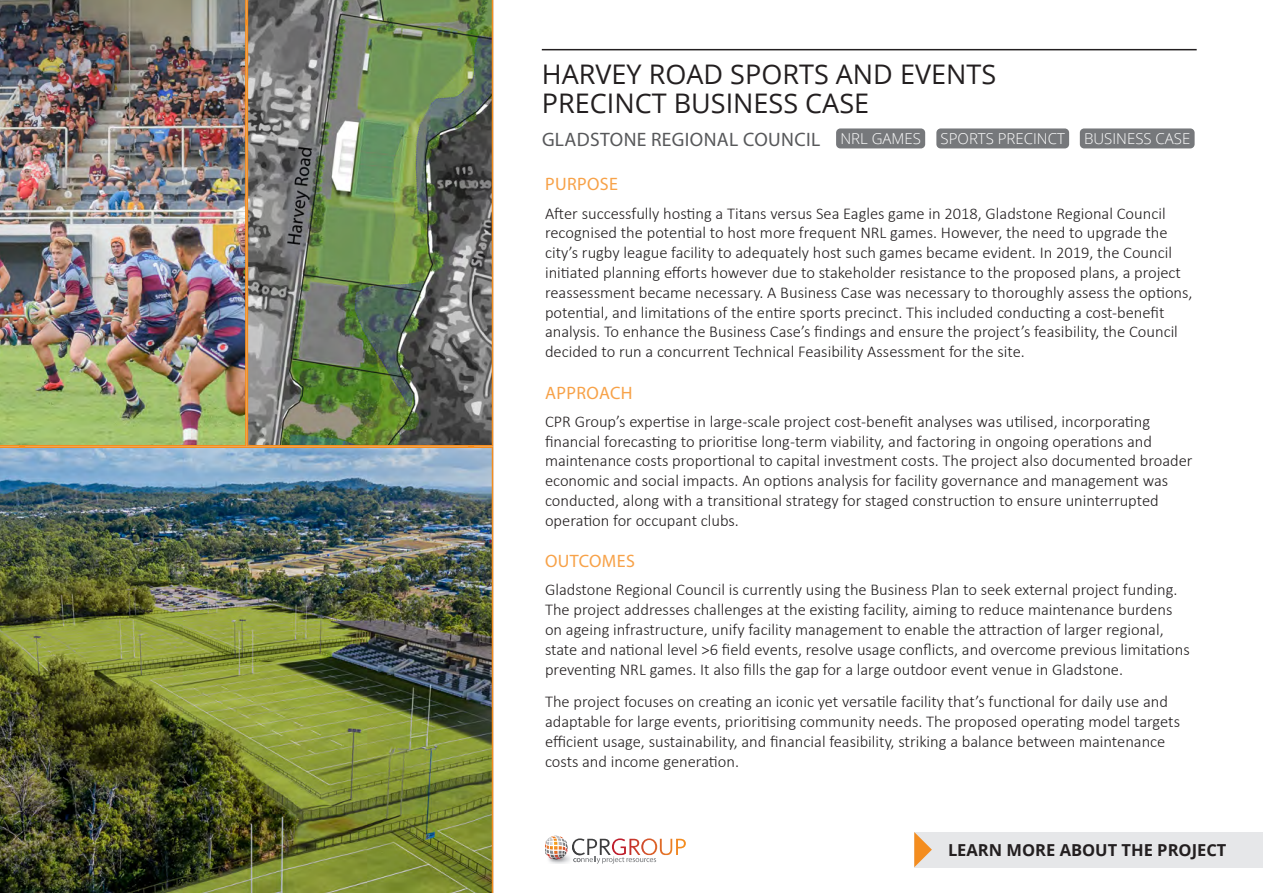
<style>
.page{position:relative;width:1263px;height:893px;background:#fff}
.page>*{position:absolute;margin:0;border:0;box-sizing:border-box;transform-origin:0 0}
.Heading_1_No_Number{font:27px/28.5px "Open Sans";color:#231f20}
.Heading_Level_2{font:19.5px "Myriad Pro";letter-spacing:.02em;color:#57585a}
.Heading_Level_3{font:18px "Myriad Pro";letter-spacing:.02em;color:#f7a249}
.Body{font:300 16.5px/19.8px "Calibri";color:#231f20}
.Subtitle{font:700 16.5px "Open Sans";color:#231f20}
.Highlights{font:300 15px "Open Sans";color:#fff}
</style>
<div class="page">
<img style="left:656px;top:838px;width:30px;height:17px">
<img style="left:548px;top:856px;width:22px;height:8px">
<svg style="left:572px;top:838px;width:84px;height:26px"></svg>
<img style="left:545px;top:836px;width:22px;height:23px">
<div style="left:914px;top:832px;width:349px;height:35px;background:#e6e7e9"></div>
<svg style="left:914px;top:832px;width:18px;height:35px"></svg>
<hr style="left:542px;top:49px;width:655px;height:1px;background:#231f20">
<div style="left:836px;top:128px;width:89px;height:20px;background:#76787b;border-radius:4px"></div>
<div style="left:936px;top:128px;width:133px;height:20px;background:#76787b;border-radius:4px"></div>
<div style="left:1080px;top:128px;width:114px;height:20px;background:#76787b;border-radius:4px"></div>
<img style="left:0;top:0;width:247px;height:446px">
<img style="left:0;top:446px;width:493px;height:447px">
<img style="left:247px;top:0;width:246px;height:446px">
<p class="Heading_1_No_Number" style="left:542px;top:60px;width:456px">HARVEY ROAD SPORTS AND EVENTS<br>PRECINCT BUSINESS CASE</p>
<p class="Heading_Level_2" style="left:542px;top:127px;width:280px">GLADSTONE REGIONAL COUNCIL</p>
<p class="Heading_Level_3" style="left:545px;top:173px;width:74px">PURPOSE</p>
<p class="Body" style="left:545px;top:203px;width:649px">After successfully hosting a Titans versus Sea Eagles game in 2018, Gladstone Regional Council recognised the potential to host more frequent NRL games. However, the need to upgrade the city’s rugby league facility to adequately host such games became evident. In 2019, the Council initiated planning efforts however due to stakeholder resistance to the proposed plans, a project reassessment became necessary. A Business Case was necessary to thoroughly assess the options, potential, and limitations of the entire sports precinct. This included conducting a cost-benefit analysis. To enhance the Business Case’s findings and ensure the project’s feasibility, the Council decided to run a concurrent Technical Feasibility Assessment for the site.</p>
<p class="Heading_Level_3" style="left:545px;top:381px;width:89px">APPROACH</p>
<p class="Body" style="left:545px;top:411px;width:649px">CPR Group’s expertise in large-scale project cost-benefit analyses was utilised, incorporating financial forecasting to prioritise long-term viability, and factoring in ongoing operations and maintenance costs proportional to capital investment costs. The project also documented broader economic and social impacts. An options analysis for facility governance and management was conducted, along with a transitional strategy for staged construction to ensure uninterrupted operation for occupant clubs.</p>
<p class="Heading_Level_3" style="left:545px;top:550px;width:91px">OUTCOMES</p>
<p class="Body" style="left:545px;top:580px;width:646px">Gladstone Regional Council is currently using the Business Plan to seek external project funding.<br>The project addresses challenges at the existing facility, aiming to reduce maintenance burdens on ageing infrastructure, unify facility management to enable the attraction of larger regional, state and national level &gt;6 field events, resolve usage conflicts, and overcome previous limitations preventing NRL games. It also fills the gap for a large outdoor event venue in Gladstone.</p>
<p class="Body" style="left:545px;top:692px;width:636px">The project focuses on creating an iconic yet versatile facility that’s functional for daily use and adaptable for large events, prioritising community needs. The proposed operating model targets efficient usage, sustainability, and financial feasibility, striking a balance between maintenance costs and income generation.</p>
<p class="Highlights" style="left:840px;top:128px;width:82px">NRL GAMES</p>
<p class="Highlights" style="left:941px;top:128px;width:126px">SPORTS PRECINCT</p>
<p class="Highlights" style="left:1084px;top:128px;width:108px">BUSINESS CASE</p>
<p class="Subtitle" style="left:948px;top:838px;width:280px">LEARN MORE ABOUT THE PROJECT</p>
</div>
